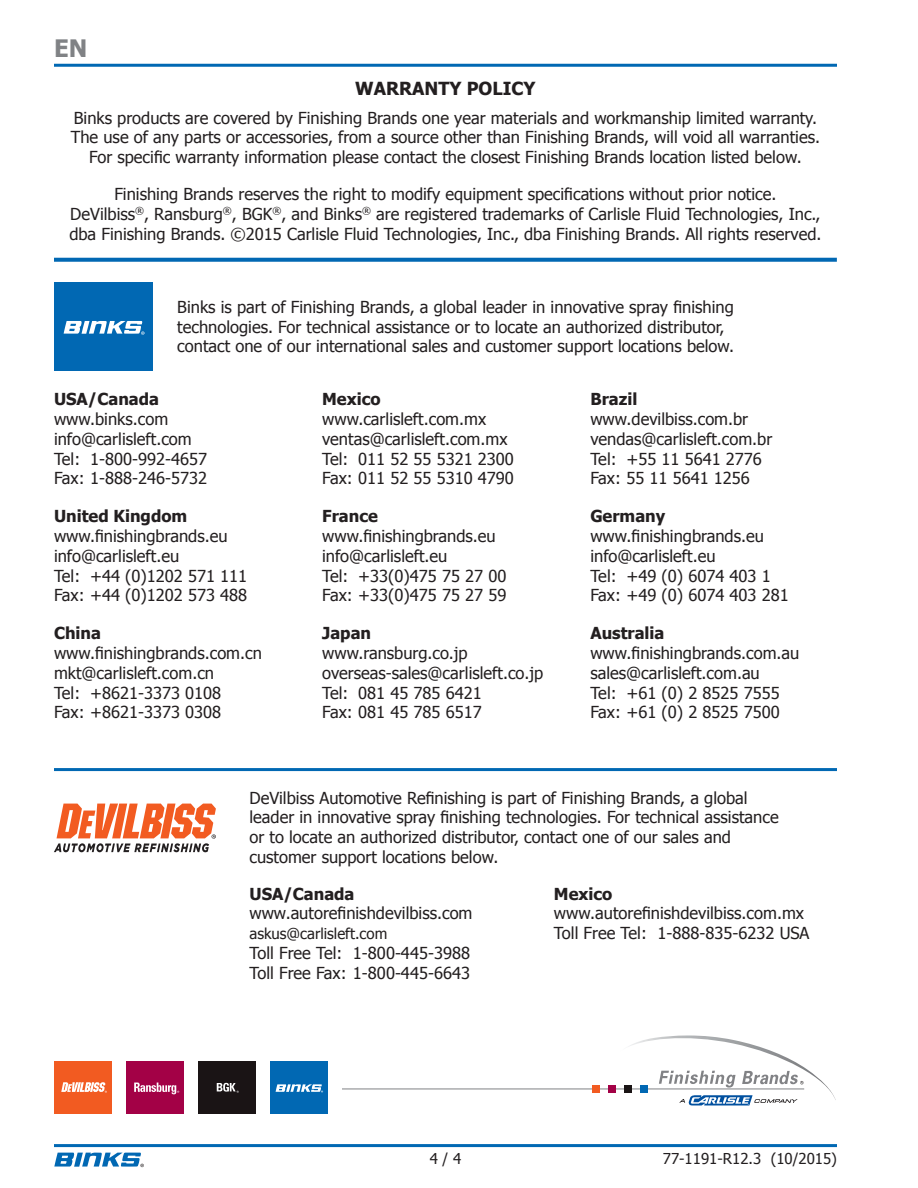
<style>
.page{position:relative;width:918px;height:1188px;background:#fff}
.page>*{position:absolute;margin:0;border:0;box-sizing:border-box;transform-origin:0 0}
.t1{font:700 24px "Tahoma";color:#808285}
.t2{font:700 18px "Tahoma";color:#231f20}
.t3{font:16.5px/19.8px "Tahoma";color:#231f20}
.t4{font:15px "Tahoma";color:#231f20}
.s1{font-weight:700}
</style>
<div class="page">
<hr style="left:54px;top:64px;width:783px;height:3px;background:#0168b3">
<hr style="left:54px;top:1144px;width:783px;height:3px;background:#0168b3">
<svg style="left:54px;top:1153px;width:90px;height:14px"></svg>
<svg style="left:679px;top:1100px;width:118px;height:5px"></svg>
<hr style="left:342px;top:1089px;width:462px;height:1px;background:#808285">
<div style="left:592px;top:1085px;width:7px;height:7px;background:#f25b21"></div>
<div style="left:608px;top:1085px;width:7px;height:7px;background:#a30146"></div>
<img style="left:620px;top:1035px;width:216px;height:65px">
<div style="left:54px;top:282px;width:98px;height:89px;background:#0168b3"></div>
<svg style="left:64px;top:321px;width:80px;height:14px"></svg>
<div style="left:198px;top:1061px;width:58px;height:53px;background:#1a1415"></div>
<svg style="left:217px;top:1083px;width:22px;height:10px"></svg>
<div style="left:270px;top:1061px;width:58px;height:53px;background:#0168b3"></div>
<svg style="left:276px;top:1084px;width:47px;height:9px"></svg>
<div style="left:54px;top:1061px;width:58px;height:53px;background:#f25b21"></div>
<svg style="left:61px;top:1082px;width:46px;height:11px"></svg>
<div style="left:126px;top:1061px;width:58px;height:53px;background:#a30146"></div>
<svg style="left:134px;top:1083px;width:45px;height:11px"></svg>
<hr style="left:54px;top:768px;width:783px;height:3px;background:#0168b3">
<svg style="left:54px;top:804px;width:162px;height:48px"></svg>
<svg style="left:54px;top:258px;width:783px;height:4px;background:#1171b7"></svg>
<h1 class="t1" style="left:54px;top:32px;width:35px">EN</h1>
<p class="t2" style="left:355px;top:76px;width:182px">WARRANTY POLICY</p>
<p class="t3" style="left:71px;top:107px;width:751px;text-align:center">Binks products are covered by Finishing Brands one year materials and workmanship limited warranty.<br>The use of any parts or accessories, from a source other than Finishing Brands, will void all warranties.<br>For specific warranty information please contact the closest Finishing Brands location listed below.</p>
<p class="t3" style="left:69px;top:183px;width:754px;text-align:center">Finishing Brands reserves the right to modify equipment specifications without prior notice.<br>DeVilbiss<sup>®</sup>, Ransburg<sup>®</sup>, BGK<sup>®</sup>, and Binks<sup>®</sup> are registered trademarks of Carlisle Fluid Technologies, Inc., dba Finishing Brands. ©2015 Carlisle Fluid Technologies, Inc., dba Finishing Brands. All rights reserved.</p>
<p class="t3" style="left:177px;top:296px;width:558px">Binks is part of Finishing Brands, a global leader in innovative spray finishing technologies. For technical assistance or to locate an authorized distributor, contact one of our international sales and customer support locations below.</p>
<p class="t3" style="left:54px;top:389px;width:155px"><span class="s1">USA/Canada </span>www.binks.com info@carlisleft.com<br>Tel: 1-800-992-4657<br>Fax: 1-888-246-5732</p>
<p class="t3" style="left:54px;top:506px;width:195px"><span class="s1">United Kingdom </span>www.finishingbrands.eu info@carlisleft.eu<br>Tel: +44 (0)1202 571 111<br>Fax: +44 (0)1202 573 488</p>
<p class="t3" style="left:54px;top:623px;width:209px"><span class="s1">China </span>www.finishingbrands.com.cn mkt@carlisleft.com.cn<br>Tel: +8621-3373 0108<br>Fax: +8621-3373 0308</p>
<p class="t3" style="left:322px;top:389px;width:193px"><span class="s1">Mexico </span>www.carlisleft.com.mx ventas@carlisleft.com.mx<br>Tel: 011 52 55 5321 2300<br>Fax: 011 52 55 5310 4790</p>
<p class="t3" style="left:322px;top:506px;width:186px"><span class="s1">France </span>www.finishingbrands.eu info@carlisleft.eu<br>Tel: +33(0)475 75 27 00<br>Fax: +33(0)475 75 27 59</p>
<p class="t3" style="left:322px;top:623px;width:223px"><span class="s1">Japan<br></span>www.ransburg.co.jp overseas-sales@carlisleft.co.jp<br>Tel: 081 45 785 6421<br>Fax: 081 45 785 6517</p>
<p class="t3" style="left:590px;top:389px;width:183px"><span class="s1">Brazil </span>www.devilbiss.com.br vendas@carlisleft.com.br<br>Tel: +55 11 5641 2776<br>Fax: 55 11 5641 1256</p>
<p class="t3" style="left:590px;top:506px;width:200px"><span class="s1">Germany </span>www.finishingbrands.eu info@carlisleft.eu<br>Tel: +49 (0) 6074 403 1<br>Fax: +49 (0) 6074 403 281</p>
<p class="t3" style="left:590px;top:623px;width:211px"><span class="s1">Australia </span>www.finishingbrands.com.au sales@carlisleft.com.au<br>Tel: +61 (0) 2 8525 7555<br>Fax: +61 (0) 2 8525 7500</p>
<p class="t3" style="left:249px;top:787px;width:531px">DeVilbiss Automotive Refinishing is part of Finishing Brands, a global leader in innovative spray finishing technologies. For technical assistance or to locate an authorized distributor, contact one of our sales and customer support locations below.</p>
<p class="t3" style="left:249px;top:883px;width:225px"><span class="s1">USA/Canada </span>www.autorefinishdevilbiss.com</p>
<p class="t4" style="left:249px;top:924px;width:139px">askus@carlisleft.com</p>
<p class="t3" style="left:249px;top:942px;width:222px">Toll Free Tel: 1-800-445-3988<br>Toll Free Fax: 1-800-445-6643</p>
<p class="t3" style="left:554px;top:883px;width:257px"><span class="s1">Mexico </span>www.autorefinishdevilbiss.com.mx<br>Toll Free Tel: 1-888-835-6232 USA</p>
<p class="t4" style="left:430px;top:1148px;width:33px">4 / 4</p>
<p class="t4" style="left:663px;top:1148px;width:176px">77-1191-R12.3 (10/2015)</p>
</div>
